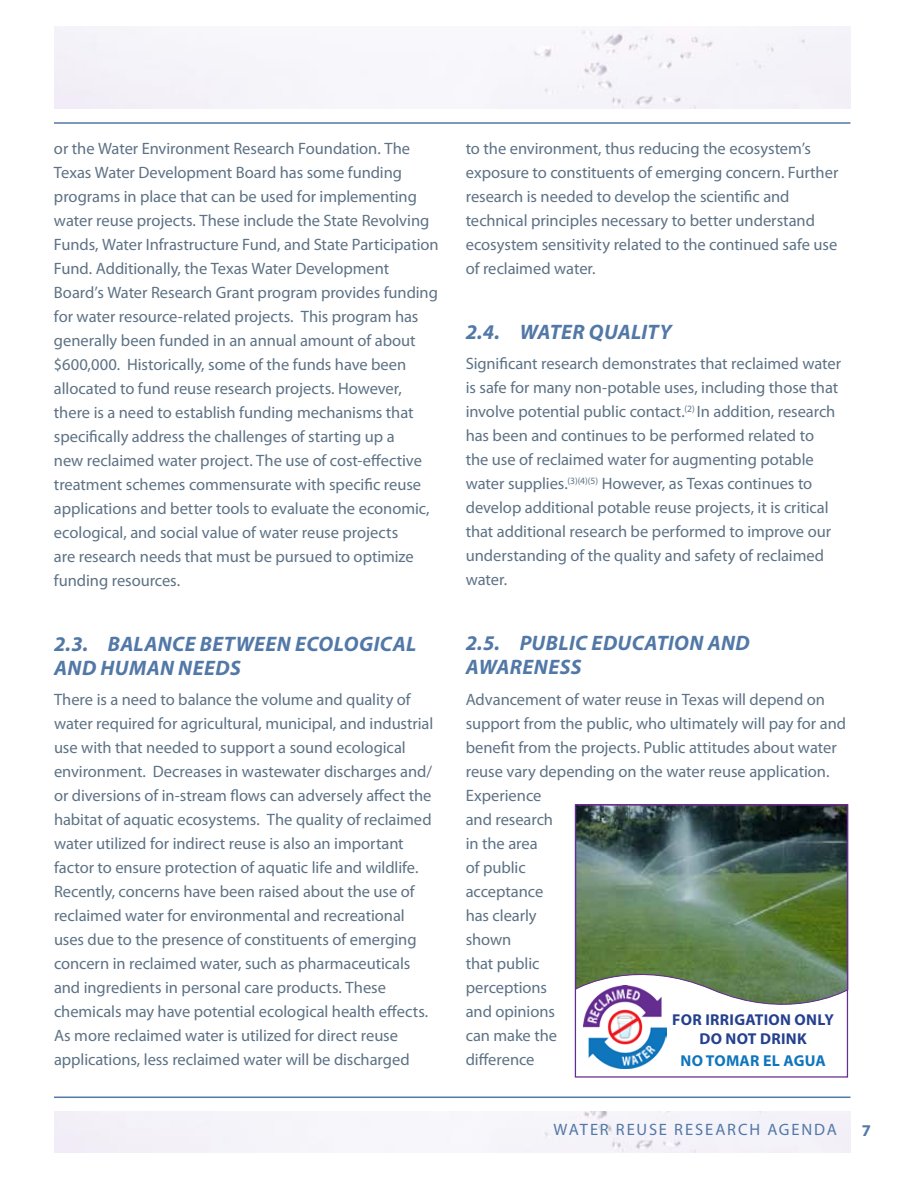
<style>
.page{position:relative;width:918px;height:1188px;background:#fff}
.page>*{position:absolute;margin:0;border:0;box-sizing:border-box;transform-origin:0 0}
.t1{font:italic 700 21px/24px "Myriad Pro";letter-spacing:.02em;color:#5278a7}
.t2{font:16.5px/24px "Myriad Pro";color:#5d7285}
.t3{font:16.5px "Myriad Pro";letter-spacing:.115em;color:#5278a7}
.t4{font:700 16.5px "Myriad Pro";color:#5278a7}
.t5{font:700 15.75px/18.9px "Myriad Pro";letter-spacing:.02em;color:#25408f;text-align:center}
.t6{font:700 15.75px "Myriad Pro";letter-spacing:.02em;color:#0f75bc}
</style>
<div class="page">
<div style="left:54px;top:1112px;width:796px;height:41px;background:#f5f3fa"></div>
<hr style="left:54px;top:1097px;width:796px;height:1px;background:#5278a7">
<hr style="left:54px;top:122px;width:796px;height:2px;background:#5278a7">
<div style="left:54px;top:27px;width:796px;height:82px;background:#f5f4fa"></div>
<svg style="left:577px;top:804px;width:272px;height:218px;background:#688067"></svg>
<div style="left:575px;top:804px;width:273px;height:274px;border:1px solid #662d91"></div>
<img style="left:583px;top:985px;width:83px;height:83px">
<p class="t2" style="left:54px;top:136px;width:386px">or the Water Environment Research Foundation. The Texas Water Development Board has some funding programs in place that can be used for implementing water reuse projects. These include the State Revolving Funds, Water Infrastructure Fund, and State Participation Fund. Additionally, the Texas Water Development Board’s Water Research Grant program provides funding for water resource-related projects. This program has generally been funded in an annual amount of about $600,000. Historically, some of the funds have been allocated to fund reuse research projects. H owever, there is a need to establish funding mechanisms that specifically address the challenges of starting up a<br>new reclaimed water project. The use of cost-effective treatment schemes commensurate with specific reuse applications and better tools to evaluate the economic, ecological, and social value of water reuse projects<br>are research needs that must be pursued to optimize funding resources.</p>
<p class="t1" style="left:54px;top:631px;width:364px">2.3. BALANCE BETWEEN ECOLOGICAL<br>AND HUMAN NEEDS</p>
<p class="t2" style="left:54px;top:688px;width:381px">There is a need to balance the volume and quality of water required for agricultural, municipal, and industrial use with that needed to support a sound ecological environment. Decreases in wastewater discharges and/ or diversions of in-stream flows can adversely affect the habitat of aquatic ecosystems. The quality of reclaimed water utilized for indirect reuse is also an important factor to ensure protection of aquatic life and wildlife.<br>Recently, concerns have been raised about the use of reclaimed water for environmental and recreational uses due to the presence of constituents of emerging concern in reclaimed water, such as pharmaceuticals and ingredients in personal care products. These chemicals may have potential ecological health effects.<br>As more reclaimed water is utilized for direct reuse applications, less reclaimed water will be discharged</p>
<p class="t2" style="left:466px;top:136px;width:374px">to the environment, thus reducing the ecosystem’s exposure to constituents of emerging concern. Further research is needed to develop the scientific and technical principles necessary to better understand ecosystem sensitivity related to the continued safe use of reclaimed water.</p>
<p class="t1" style="left:466px;top:319px;width:207px">2.4. WATER QUALITY</p>
<p class="t2" style="left:466px;top:352px;width:377px">Significant research demonstrates that reclaimed water is safe for many non-potable uses, including those that involve potential public contact.<sup>(2)</sup> In addition, research has been and continues to be performed related to<br>the use of reclaimed water for augmenting potable water supplies.<sup>(3)(4)(5)</sup> H owever, as Texas continues to develop additional potable reuse projects, it is critical that additional research be performed to improve our understanding of the quality and safety of reclaimed water.</p>
<p class="t1" style="left:466px;top:630px;width:286px">2.5. PUBLIC EDUCATION AND<br>AWARENESS</p>
<p class="t2" style="left:466px;top:687px;width:382px">Advancement of water reuse in Texas will depend on support from the public, who ultimately will pay for and benefit from the projects. Public attitudes about water reuse vary depending on the water reuse application.<br>Experience<br>and research<br>in the area<br>of public<br>acceptance<br>has clearly<br>shown<br>that public<br>perceptions<br>and opinions<br>can make the<br>difference</p>
<p class="t5" style="left:672px;top:1010px;width:163px">FOR IRRIGATION ONLY<br>DO NOT DRINK</p>
<p class="t6" style="left:680px;top:1050px;width:147px">NO TOMAR EL AGUA</p>
<p class="t3" style="left:554px;top:1119px;width:285px">Water Reuse Research Agenda</p>
<p class="t4" style="left:862px;top:1120px;width:11px">7</p>
</div>
